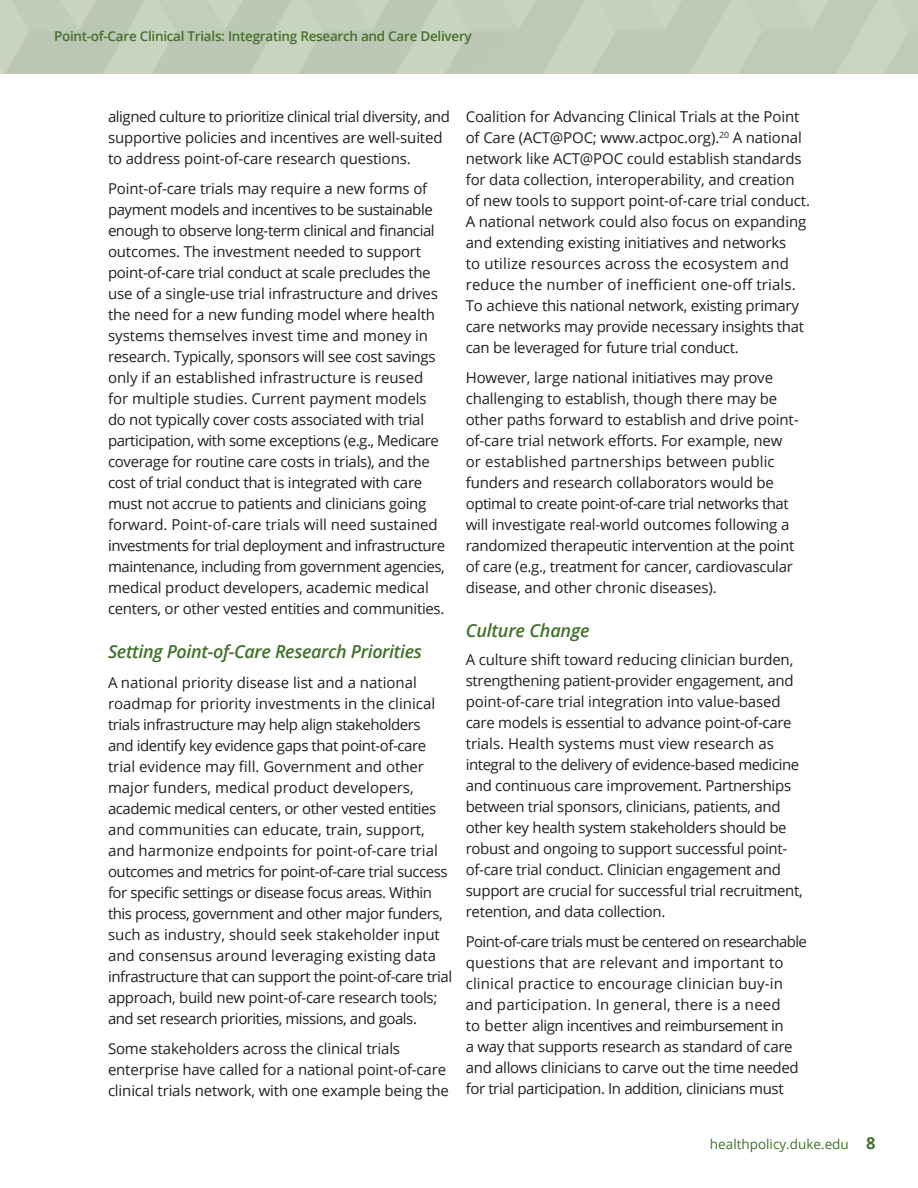
<style>
.page{position:relative;width:918px;height:1188px;background:#fff}
.page>*{position:absolute;margin:0;border:0;box-sizing:border-box;transform-origin:0 0}
.Paragraph_Style_1{font:italic 600 18px "Open Sans";letter-spacing:-.02em;color:#42712a}
.t1{font:700 16.5px "Open Sans";color:#42712a}
.Paragraph_Style_1-2{font:15px/21px "Open Sans";letter-spacing:-.02em;color:#231f20}
.t2{font:600 13.5px "Open Sans";letter-spacing:-.02em;color:#42712a}
.t3{font:13.5px "Open Sans";color:#42712a}
</style>
<div class="page">
<div style="left:0;top:0;width:918px;height:73px;background:#c0cab8"></div>
<p class="t2" style="left:54px;top:27px;width:419px">Point-of-Care Clinical Trials: Integrating Research and Care Delivery</p>
<p class="Paragraph_Style_1-2" style="left:108px;top:105px;width:343px">aligned culture to prioritize clinical trial diversity, and supportive policies and incentives are well-suited to address point-of-care research questions.</p>
<p class="Paragraph_Style_1-2" style="left:108px;top:177px;width:339px">Point-of-care trials may require a new forms of payment models and incentives to be sustainable enough to observe long-term clinical and financial outcomes. The investment needed to support point-of-care trial conduct at scale precludes the use of a single-use trial infrastructure and drives the need for a new funding model where health systems themselves invest time and money in research. Typically, sponsors will see cost savings only if an established infrastructure is reused for multiple studies. Current payment models do not typically cover costs associated with trial participation, with some exceptions (e.g., Medicare coverage for routine care costs in trials), and the cost of trial conduct that is integrated with care must not accrue to patients and clinicians going forward. Point-of-care trials will need sustained investments for trial deployment and infrastructure maintenance, including from government agencies, medical product developers, academic medical centers, or other vested entities and communities.</p>
<p class="Paragraph_Style_1" style="left:108px;top:639px;width:315px">Setting Point-of-Care Research Priorities</p>
<p class="Paragraph_Style_1-2" style="left:108px;top:672px;width:346px">A national priority disease list and a national roadmap for priority investments in the clinical trials infrastructure may help align stakeholders<br>and identify key evidence gaps that point-of-care trial evidence may fill. Government and other major funders, medical product developers, academic medical centers, or other vested entities and communities can educate, train, support, and harmonize endpoints for point-of-care trial outcomes and metrics for point-of-care trial success for specific settings or disease focus areas. Within this process, government and other major funders, such as industry, should seek stakeholder input and consensus around leveraging existing data infrastructure that can support the point-of-care trial approach, build new point-of-care research tools; and set research priorities, missions, and goals.</p>
<p class="Paragraph_Style_1-2" style="left:108px;top:1038px;width:343px">Some stakeholders across the clinical trials enterprise have called for a national point-of-care clinical trials network, with one example being the</p>
<p class="Paragraph_Style_1-2" style="left:466px;top:105px;width:346px">Coalition for Advancing Clinical Trials at the Point of Care (ACT@POC; www.actpoc.org).<sup>20</sup> A national network like ACT@POC could establish standards for data collection, interoperability, and creation of new tools to support point-of-care trial conduct.<br>A national network could also focus on expanding and extending existing initiatives and networks<br>to utilize resources across the ecosystem and reduce the number of inefficient one-off trials.<br>To achieve this national network, existing primary care networks may provide necessary insights that can be leveraged for future trial conduct.</p>
<p class="Paragraph_Style_1-2" style="left:466px;top:366px;width:334px">However, large national initiatives may prove challenging to establish, though there may be other paths forward to establish and drive point&shy;of-care trial network efforts. For example, new or established partnerships between public funders and research collaborators would be optimal to create point-of-care trial networks that will investigate real-world outcomes following a randomized therapeutic intervention at the point of care (e.g., treatment for cancer, cardiovascular disease, and other chronic diseases).</p>
<p class="Paragraph_Style_1" style="left:466px;top:618px;width:125px">Culture Change</p>
<p class="Paragraph_Style_1-2" style="left:466px;top:648px;width:339px">A culture shift toward reducing clinician burden, strengthening patient-provider engagement, and point-of-care trial integration into value-based care models is essential to advance point-of-care trials. Health systems must view research as integral to the delivery of evidence-based medicine and continuous care improvement. Partnerships between trial sponsors, clinicians, patients, and other key health system stakeholders should be robust and ongoing to support successful point&shy;of-care trial conduct. Clinician engagement and support are crucial for successful trial recruitment, retention, and data collection.</p>
<p class="Paragraph_Style_1-2" style="left:466px;top:931px;width:343px">Point-of-care trials must be centered on researchable questions that are relevant and important to clinical practice to encourage clinician buy-in and participation. In general, there is a need<br>to better align incentives and reimbursement in<br>a way that supports research as standard of care and allows clinicians to carve out the time needed for trial participation. In addition, clinicians must</p>
<p class="t3" style="left:710px;top:1135px;width:140px">healthpolicy.duke.edu</p>
<p class="t1" style="left:866px;top:1132px;width:11px">8</p>
</div>
